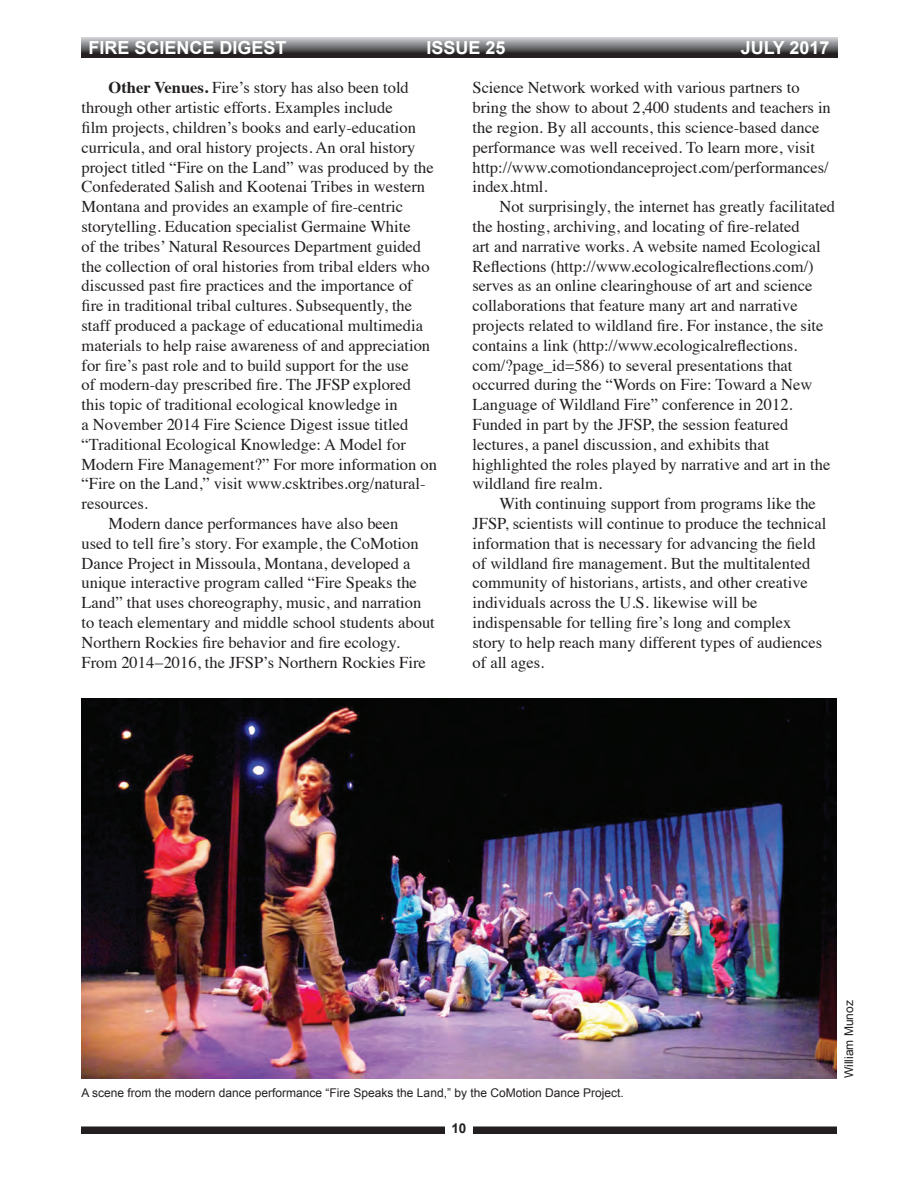
<style>
.page{position:relative;width:918px;height:1188px;background:#fff}
.page>*{position:absolute;margin:0;border:0;box-sizing:border-box;transform-origin:0 0}
.t1{font:700 18px "Arial";color:#fff}
.t2{font:16.5px/19.8px "Times";color:#231f20}
.t3{font:700 13.5px "Arial";color:#231f20}
.t4{font:12px "Arial";color:#231f20}
.s1{font-weight:700}
</style>
<div class="page">
<div style="left:81px;top:1126px;width:756px;height:8px;background:#231f20"></div>
<div style="left:446px;top:1116px;width:27px;height:32px;background:#fff"></div>
<svg style="left:82px;top:38px;width:756px;height:20px;background:#68686a"></svg>
<img style="left:82px;top:698px;width:755px;height:380px">
<p class="t1" style="left:88px;top:35px;width:200px">FIRE SCIENCE DIGEST</p>
<p class="t1" style="left:427px;top:35px;width:81px">ISSUE 25</p>
<p class="t1" style="left:741px;top:35px;width:90px">JULY 2017</p>
<p class="t2" style="left:82px;top:77px;width:357px;text-indent:27px"><span class="s1">Other Venues.</span> Fire’s story has also been told through other artistic efforts. Examples include<br>film projects, children’s books and early-education curricula, and oral history projects. An oral history project titled “Fire on the Land” was produced by the Confederated Salish and Kootenai Tribes in western Montana and provides an example of fire-centric storytelling. Education specialist Germaine White<br>of the tribes’ Natural Resources Department guided the collection of oral histories from tribal elders who discussed past fire practices and the importance of fire in traditional tribal cultures. Subsequently, the staff produced a package of educational multimedia materials to help raise awareness of and appreciation for fire’s past role and to build support for the use<br>of modern-day prescribed fire. The JFSP explored this topic of traditional ecological knowledge in<br>a November 2014 Fire Science Digest issue titled “Traditional Ecological Knowledge: A Model for Modern Fire Management?” For more information on “Fire on the Land,” visit www.csktribes.org/natural&shy;resources.</p>
<p class="t2" style="left:82px;top:512px;width:355px;text-indent:27px">Modern dance performances have also been<br>used to tell fire’s story. For example, the CoMotion Dance Project in Missoula, Montana, developed a unique interactive program called “Fire Speaks the Land” that uses choreography, music, and narration to teach elementary and middle school students about Northern Rockies fire behavior and fire ecology.<br>From 2014−2016, the JFSP’s Northern Rockies Fire</p>
<p class="t2" style="left:472px;top:77px;width:360px">Science Network worked with various partners to bring the show to about 2,400 students and teachers in the region. By all accounts, this science-based dance performance was well received. To learn more, visit http://www.comotiondanceproject.com/performances/ index.html.</p>
<p class="t2" style="left:472px;top:195px;width:364px;text-indent:27px">Not surprisingly, the internet has greatly facilitated the hosting, archiving, and locating of fire-related<br>art and narrative works. A website named Ecological Reflections (http://www.ecologicalreflections.com/) serves as an online clearinghouse of art and science collaborations that feature many art and narrative projects related to wildland fire. For instance, the site contains a link (http://www.ecologicalreflections. com/?page_id=586) to several presentations that occurred during the “Words on Fire: Toward a New Language of Wildland Fire” conference in 2012.<br>Funded in part by the JFSP, the session featured lectures, a panel discussion, and exhibits that highlighted the roles played by narrative and art in the wildland fire realm.</p>
<p class="t2" style="left:472px;top:492px;width:355px;text-indent:27px">With continuing support from programs like the JFSP, scientists will continue to produce the technical information that is necessary for advancing the field of wildland fire management. But the multitalented community of historians, artists, and other creative individuals across the U.S. likewise will be indispensable for telling fire’s long and complex story to help reach many different types of audiences of all ages.</p>
<p class="t4" style="left:82px;top:1085px;width:544px">A scene from the modern dance performance “Fire Speaks the Land,” by the CoMotion Dance Project.</p>
<p class="t3" style="left:451px;top:1120px;width:17px">10</p>
<p class="t4" style="left:841px;top:1078px;width:79px;rotate:-90deg">William Munoz</p>
</div>
